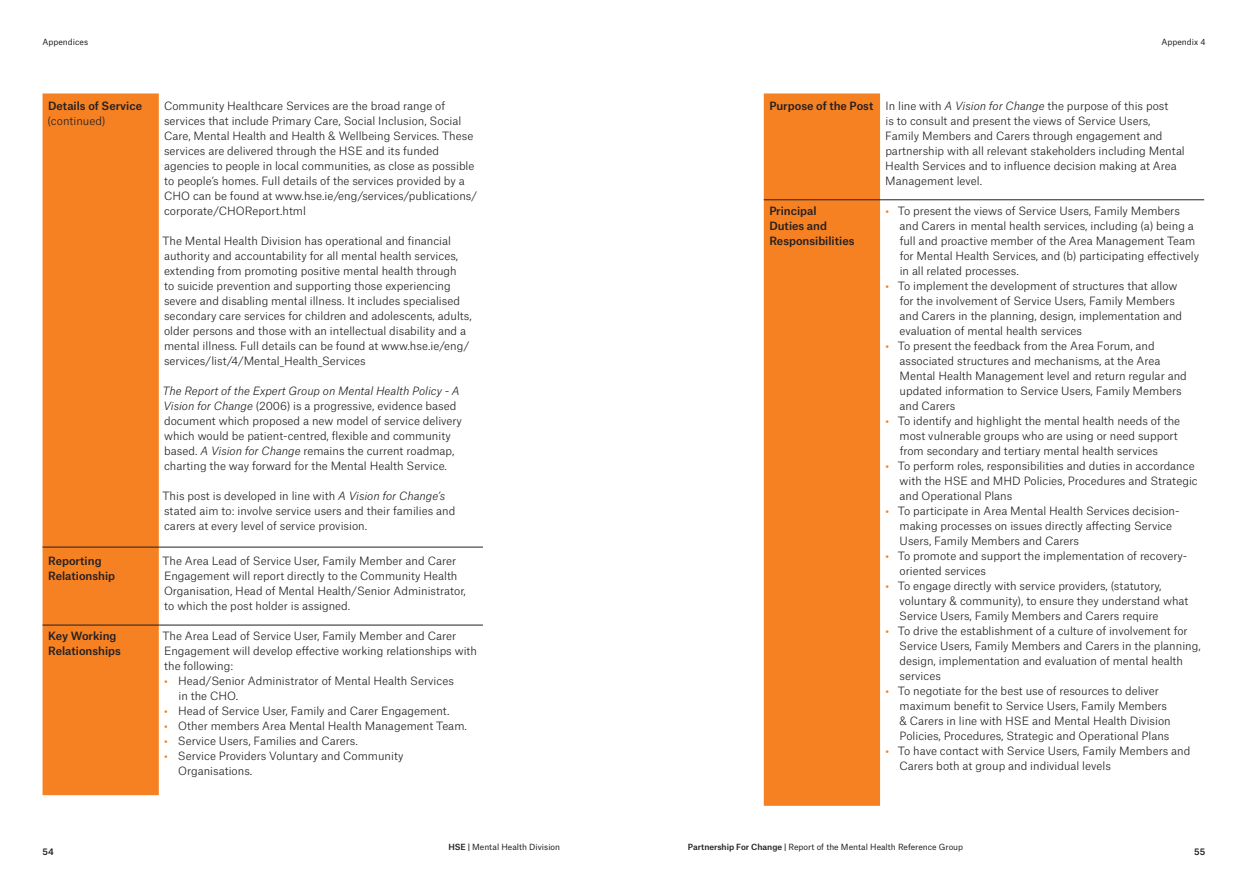
<style>
.page{position:relative;width:1248px;height:886px;background:#fff}
.page>*{position:absolute;margin:0;border:0;box-sizing:border-box;transform-origin:0 0}
.BODY_8_75pt{font:300 11px/15px "Atlas Grotesk";color:#231f20}
.BODY_8_75pt-2{font:500 11px/15px "Atlas Grotesk";color:#231f20}
.t1{font:500 8.75px "Atlas Grotesk";color:#231f20}
.t2{font:8.12px "Atlas Grotesk";color:#231f20}
.s1{font-style:italic}
.s2{font-weight:500;color:#f58123}
.s3{font-weight:500}
</style>
<div class="page">
<div style="left:43px;top:93px;width:116px;height:702px;background:#f58123"></div>
<hr style="left:43px;top:547px;width:116px;height:1px;background:#231f20">
<hr style="left:159px;top:547px;width:324px;height:1px;background:#231f20">
<hr style="left:43px;top:624px;width:116px;height:1px;background:#231f20">
<hr style="left:159px;top:624px;width:324px;height:1px;background:#231f20">
<div style="left:763px;top:93px;width:117px;height:713px;background:#f58123"></div>
<hr style="left:763px;top:199px;width:117px;height:1px;background:#231f20">
<hr style="left:880px;top:199px;width:323px;height:1px;background:#231f20">
<p class="t2" style="left:43px;top:35px;width:47px">Appendices</p>
<p class="t2" style="left:1161px;top:35px;width:46px">Appendix 4</p>
<p class="BODY_8_75pt-2" style="left:48px;top:97px;width:95px">Details of Service</p>
<p class="BODY_8_75pt" style="left:48px;top:112px;width:59px">(continued)</p>
<p class="BODY_8_75pt" style="left:164px;top:97px;width:315px">Community Healthcare Services are the broad range of services that include Primary Care, Social Inclusion, Social Care, Mental Health and Health &amp; Wellbeing Services. These services are delivered through the HSE and its funded agencies to people in local communities, as close as possible to people’s homes. Full details of the services provided by a CHO can be found at www.hse.ie/eng/services/publications/ corporate/CHOReport.html</p>
<p class="BODY_8_75pt" style="left:162px;top:232px;width:311px">The Mental Health Division has operational and financial authority and accountability for all mental health services, extending from promoting positive mental health through<br>to suicide prevention and supporting those experiencing severe and disabling mental illness. It includes specialised secondary care services for children and adolescents, adults, older persons and those with an intellectual disability and a mental illness. Full details can be found at www.hse.ie/eng/ services/list/4/Mental_Health_Services</p>
<p class="BODY_8_75pt" style="left:162px;top:382px;width:301px"><span class="s1">The Report of the Expert Group on Mental Health Policy - A Vision for Change</span> (2006) is a progressive, evidence based document which proposed a new model of service delivery which would be patient-centred, flexible and community based. <span class="s1">A Vision for Change</span> remains the current roadmap, charting the way forward for the Mental Health Service.</p>
<p class="BODY_8_75pt" style="left:162px;top:487px;width:294px">This post is developed in line with <span class="s1">A Vision for Change’s </span>stated aim to: involve service users and their families and carers at every level of service provision.</p>
<p class="BODY_8_75pt-2" style="left:48px;top:552px;width:68px">Reporting<br>Relationship</p>
<p class="BODY_8_75pt" style="left:162px;top:552px;width:305px">The Area Lead of Service User, Family Member and Carer Engagement will report directly to the Community Health Organisation, Head of Mental Health/Senior Administrator, to which the post holder is assigned.</p>
<p class="BODY_8_75pt-2" style="left:48px;top:627px;width:74px">Key Working<br>Relationships</p>
<p class="BODY_8_75pt" style="left:162px;top:627px;width:316px">The Area Lead of Service User, Family Member and Carer<br>Engagement will develop effective working relationships with the following:</p>
<p class="BODY_8_75pt" style="left:178px;top:672px;width:277px;text-indent:-14px"><span class="s2">•</span> Head/Senior Administrator of Mental Health Services in the CHO.</p>
<p class="BODY_8_75pt" style="left:164px;top:702px;width:287px"><span class="s2">•</span> Head of Service User, Family and Carer Engagement.</p>
<p class="BODY_8_75pt" style="left:164px;top:717px;width:304px"><span class="s2">•</span> Other members Area Mental Health Management Team.</p>
<p class="BODY_8_75pt" style="left:164px;top:732px;width:195px"><span class="s2">•</span> Service Users, Families and Carers.</p>
<p class="BODY_8_75pt" style="left:178px;top:747px;width:227px;text-indent:-14px"><span class="s2">•</span> Service Providers Voluntary and Community<br>Organisations.</p>
<p class="BODY_8_75pt-2" style="left:769px;top:97px;width:105px">Purpose of the Post</p>
<p class="BODY_8_75pt" style="left:885px;top:97px;width:301px">In line with <span class="s1">A Vision for Change</span> the purpose of this post<br>is to consult and present the views of Service Users, Family Members and Carers through engagement and partnership with all relevant stakeholders including Mental Health Services and to influence decision making at Area Management level.</p>
<p class="BODY_8_75pt-2" style="left:769px;top:202px;width:87px">Principal<br>Duties and<br>Responsibilities</p>
<p class="BODY_8_75pt" style="left:899px;top:202px;width:301px;text-indent:-14px"><span class="s2">•</span> To present the views of Service Users, Family Members and Carers in mental health services, including (a) being a full and proactive member of the Area Management Team for Mental Health Services, and (b) participating effectively in all related processes.</p>
<p class="BODY_8_75pt" style="left:899px;top:277px;width:284px;text-indent:-14px"><span class="s2">•</span> To implement the development of structures that allow for the involvement of Service Users, Family Members and Carers in the planning, design, implementation and evaluation of mental health services</p>
<p class="BODY_8_75pt" style="left:899px;top:337px;width:289px;text-indent:-14px"><span class="s2">•</span> To present the feedback from the Area Forum, and associated structures and mechanisms, at the Area Mental Health Management level and return regular and updated information to Service Users, Family Members and Carers</p>
<p class="BODY_8_75pt" style="left:899px;top:412px;width:282px;text-indent:-14px"><span class="s2">•</span> To identify and highlight the mental health needs of the most vulnerable groups who are using or need support from secondary and tertiary mental health services</p>
<p class="BODY_8_75pt" style="left:899px;top:457px;width:300px;text-indent:-14px"><span class="s2">•</span> To perform roles, responsibilities and duties in accordance with the HSE and MHD Policies, Procedures and Strategic and Operational Plans</p>
<p class="BODY_8_75pt" style="left:899px;top:502px;width:281px;text-indent:-14px"><span class="s2">•</span> To participate in Area Mental Health Services decision&shy;making processes on issues directly affecting Service<br>Users, Family Members and Carers</p>
<p class="BODY_8_75pt" style="left:899px;top:547px;width:289px;text-indent:-14px"><span class="s2">•</span> To promote and support the implementation of recovery&shy;oriented services</p>
<p class="BODY_8_75pt" style="left:899px;top:577px;width:291px;text-indent:-14px"><span class="s2">•</span> To engage directly with service providers, (statutory, voluntary &amp; community), to ensure they understand what<br>Service Users, Family Members and Carers require</p>
<p class="BODY_8_75pt" style="left:899px;top:622px;width:303px;text-indent:-14px"><span class="s2">•</span> To drive the establishment of a culture of involvement for Service Users, Family Members and Carers in the planning, design, implementation and evaluation of mental health services</p>
<p class="BODY_8_75pt" style="left:899px;top:682px;width:273px;text-indent:-14px"><span class="s2">•</span> To negotiate for the best use of resources to deliver maximum benefit to Service Users, Family Members &amp; Carers in line with HSE and Mental Health Division Policies, Procedures, Strategic and Operational Plans</p>
<p class="BODY_8_75pt" style="left:899px;top:742px;width:292px;text-indent:-14px"><span class="s2">•</span> To have contact with Service Users, Family Members and<br>Carers both at group and individual levels</p>
<p class="t2" style="left:448px;top:840px;width:113px"><span class="s3">HSE |</span> Mental Health Division</p>
<p class="t2" style="left:687px;top:840px;width:277px"><span class="s3">Partnership For Change |</span> Report of the Mental Health Reference Group</p>
<p class="t1" style="left:43px;top:845px;width:13px">54</p>
<p class="t1" style="left:1194px;top:845px;width:13px">55</p>
</div>
